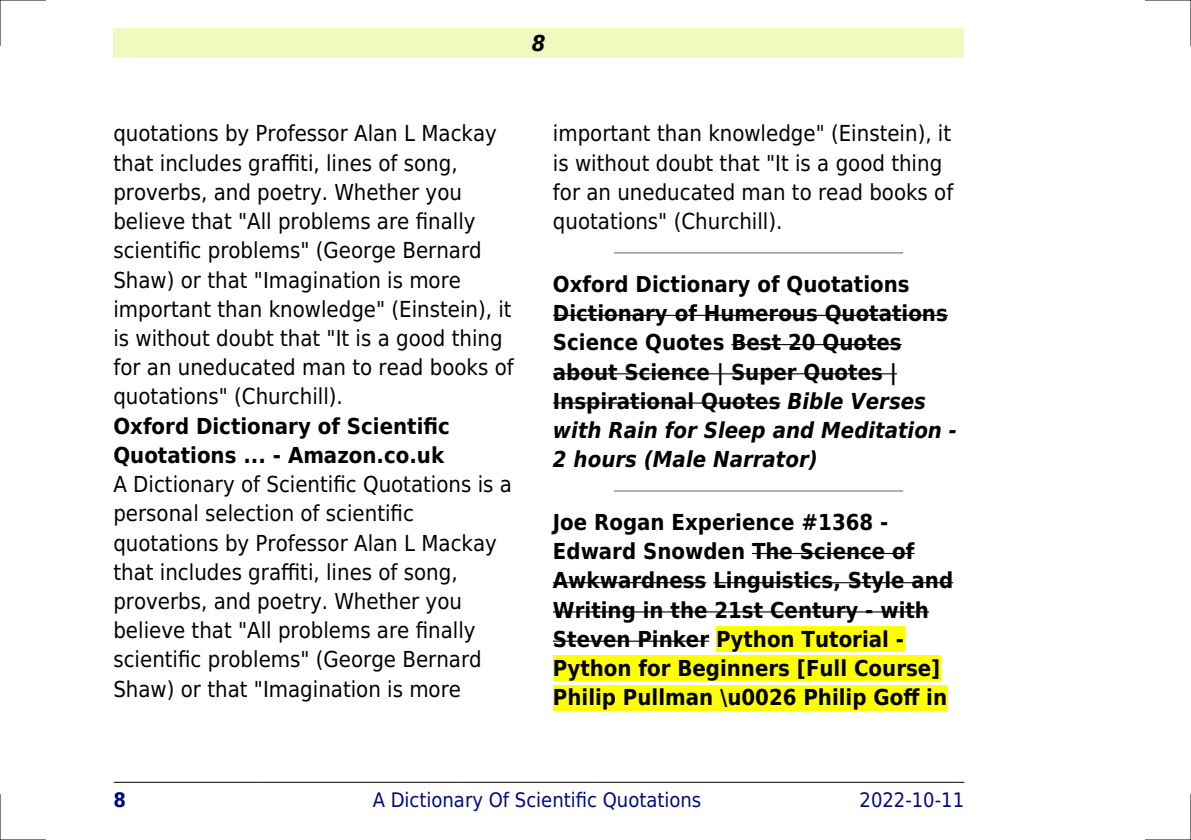
<style>
.page{position:relative;width:1191px;height:840px;background:#fff}
.page>*{position:absolute;margin:0;border:0;box-sizing:border-box;transform-origin:0 0}
.t1{font:22px/29.2px "DejaVu Sans Condensed";color:#000}
.t2{font:700 22px/29.2px "DejaVu Sans Condensed";color:#000}
.t3{font:italic 700 22px "DejaVu Sans Condensed";color:#000}
.t4{font:20px "DejaVu Sans Condensed";color:#000880}
.t5{font:700 20px "DejaVu Sans Condensed";color:#000880}
.s1{font-style:italic}
</style>
<div class="page">
<div style="left:113px;top:28px;width:851px;height:30px;background:#effbbe"></div>
<hr style="left:114px;top:781px;width:144px;height:1px;background:#000">
<hr style="left:259px;top:781px;width:556px;height:1px;background:#000">
<hr style="left:816px;top:781px;width:148px;height:1px;background:#000">
<hr style="left:614px;top:252px;width:288px;height:1px;background:#999">
<hr style="left:553px;top:314px;width:395px;height:2px;background:#000">
<hr style="left:731px;top:344px;width:170px;height:1px;background:#000">
<hr style="left:553px;top:373px;width:344px;height:1px;background:#000">
<hr style="left:553px;top:402px;width:227px;height:1px;background:#000">
<hr style="left:614px;top:490px;width:288px;height:1px;background:#999">
<hr style="left:752px;top:552px;width:162px;height:1px;background:#000">
<hr style="left:553px;top:582px;width:153px;height:1px;background:#000">
<hr style="left:713px;top:582px;width:240px;height:1px;background:#000">
<hr style="left:553px;top:611px;width:376px;height:1px;background:#000">
<hr style="left:553px;top:640px;width:156px;height:1px;background:#000">
<div style="left:716px;top:626px;width:188px;height:25px;background:#ff0"></div>
<div style="left:553px;top:655px;width:387px;height:26px;background:#ff0"></div>
<div style="left:553px;top:684px;width:394px;height:26px;background:#ff0"></div>
<hr style="left:0;top:0;width:45px;height:1px;background:#000">
<hr style="left:1145px;top:0;width:46px;height:1px;background:#000">
<hr style="left:0;top:839px;width:45px;height:1px;background:#000">
<hr style="left:1145px;top:839px;width:46px;height:1px;background:#000">
<hr style="left:0;top:0;width:1px;height:45px;background:#000">
<hr style="left:0;top:794px;width:1px;height:45px;background:#000">
<hr style="left:1190px;top:0;width:1px;height:45px;background:#000">
<hr style="left:1190px;top:794px;width:1px;height:45px;background:#000">
<p class="t3" style="left:532px;top:30px;width:15px">8</p>
<p class="t1" style="left:113px;top:119px;width:402px">quotations by Professor Alan L Mackay that includes graffiti, lines of song, proverbs, and poetry. Whether you believe that "All problems are finally scientific problems" (George Bernard Shaw) or that "Imagination is more important than knowledge" (Einstein), it is without doubt that "It is a good thing for an uneducated man to read books of quotations" (Churchill).</p>
<p class="t2" style="left:113px;top:411px;width:338px">Oxford Dictionary of Scientific<br>Quotations ... - Amazon.co.uk</p>
<p class="t1" style="left:113px;top:469px;width:400px">A Dictionary of Scientific Quotations is a personal selection of scientific quotations by Professor Alan L Mackay that includes graffiti, lines of song, proverbs, and poetry. Whether you believe that "All problems are finally scientific problems" (George Bernard Shaw) or that "Imagination is more</p>
<p class="t1" style="left:553px;top:119px;width:402px">important than knowledge" (Einstein), it is without doubt that "It is a good thing for an uneducated man to read books of quotations" (Churchill).</p>
<p class="t2" style="left:553px;top:269px;width:406px">Oxford Dictionary of Quotations<br>Dictionary of Humerous Quotations<br>Science Quotes Best 20 Quotes about Science | Super Quotes |<br>Inspirational Quotes <span class="s1">Bible Verses with Rain for Sleep and Meditation -<br>2 hours (Male Narrator)</span></p>
<p class="t2" style="left:553px;top:507px;width:402px">Joe Rogan Experience #1368 - Edward Snowden The Science of Awkwardness Linguistics, Style and Writing in the 21st Century - with Steven Pinker Python Tutorial - Python for Beginners [Full Course] Philip Pullman \u0026 Philip Goff in</p>
<p class="t5" style="left:113px;top:787px;width:14px">8</p>
<p class="t4" style="left:373px;top:787px;width:330px">A Dictionary Of Scientific Quotations</p>
<p class="t4" style="left:859px;top:787px;width:106px">2022-10-11</p>
</div>
